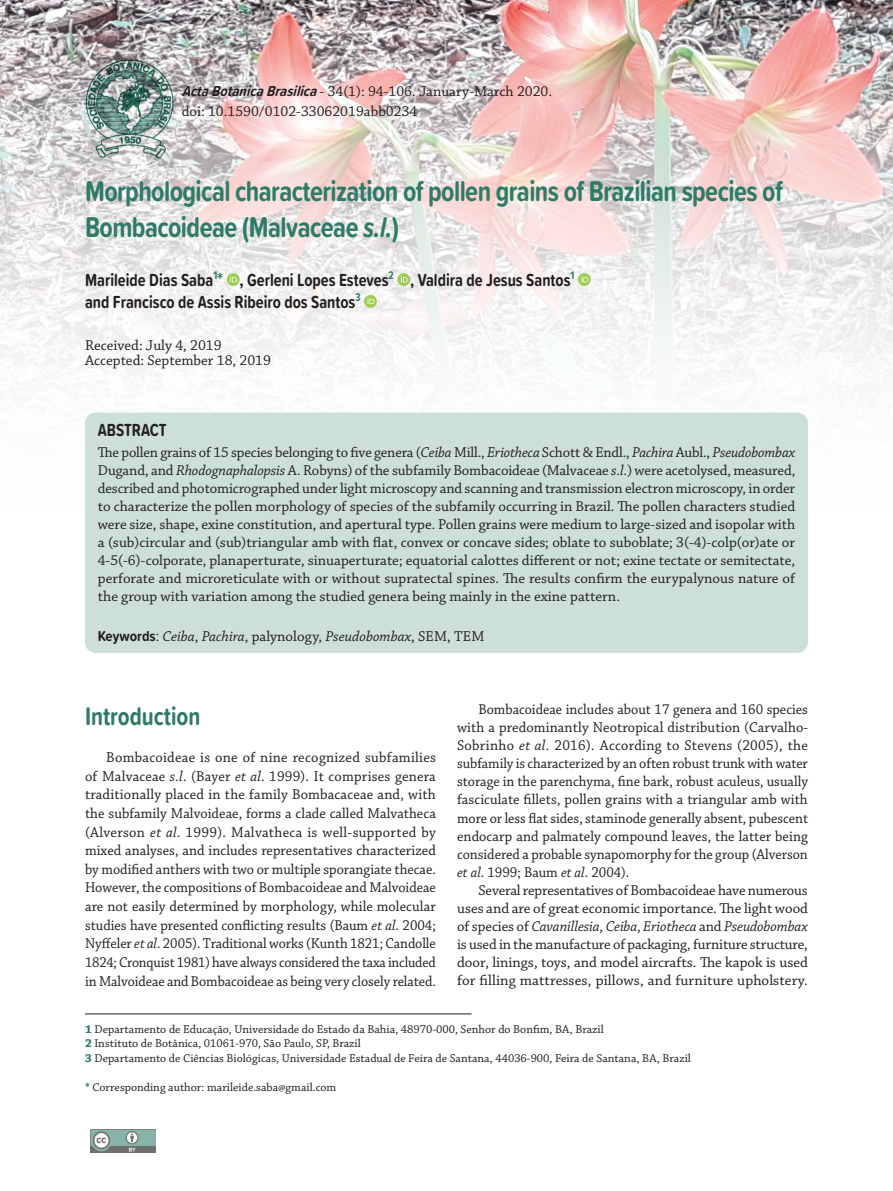
<style>
.page{position:relative;width:893px;height:1191px;background:#fff}
.page>*{position:absolute;margin:0;border:0;box-sizing:border-box;transform-origin:0 0}
.t1{font:700 29.7px/36.2px "Proxima Soft Cond";letter-spacing:-.02em;color:#2f7b67;scale:.91 1}
.t2{font:700 26.4px "Proxima Soft Cond";color:#2f7b67;scale:.91 1}
.t3{font:700 18.15px/21.8px "Proxima Soft Cond";color:#231f20;scale:.91 1}
.t4{font:15px/18.1px "Chaparral Pro";color:#231f20;text-align:justify}
.t5{font:15px/18.1px "Chaparral Pro";color:#231f20;text-align:justify;scale:.95 1}
.t6{font:italic 15px "Chaparral Pro";color:#231f20}
.t7{font:12px/14.4px "Chaparral Pro";color:#231f20}
.s1{font-family:"Proxima Soft Cond";font-weight:700;font-style:italic}
.s2{font-style:italic}
.s3{font-size:19.8px;color:#2f7b67}
.s4{font-family:"Proxima Soft Cond";font-weight:700;font-style:normal}
.s5{font-family:"Proxima Soft Cond";font-style:normal}
.s6{font-style:normal}
.s7{font-weight:700;color:#2f7b67}
</style>
<div class="page">
<img style="left:0;top:0;width:893px;height:377px">
<div style="left:85px;top:412px;width:723px;height:241px;background:#cddfdb;border-radius:11px"></div>
<hr style="left:85px;top:1013px;width:387px;height:1px;background:#231f20">
<img style="left:91px;top:1129px;width:65px;height:23px">
<img style="left:82px;top:54px;width:98px;height:111px">
<svg style="left:227px;top:273px;width:13px;height:13px"></svg>
<svg style="left:230px;top:275px;width:7px;height:7px"></svg>
<svg style="left:397px;top:273px;width:13px;height:13px"></svg>
<svg style="left:401px;top:275px;width:7px;height:7px"></svg>
<svg style="left:578px;top:273px;width:13px;height:13px"></svg>
<svg style="left:581px;top:275px;width:7px;height:7px"></svg>
<svg style="left:364px;top:295px;width:13px;height:13px"></svg>
<svg style="left:367px;top:297px;width:7px;height:7px"></svg>
<p class="t4" style="left:182px;top:82px;width:372px"><span class="s1">ActaBotanicaBrasilica</span>- 34(1): 94-106. January-March 2020.</p>
<p class="t4" style="left:182px;top:103px;width:237px">doi: 10.1590/0102-33062019abb0234</p>
<h1 class="t1" style="left:85px;top:171px;width:768px">Morphological characterization of pollen grains of Brazilian species of<br>Bombacoideae (Malvaceae <span class="s2">s.l.</span>)</h1>
<p class="t3" style="left:85px;top:268px;width:539px">Marileide Dias Saba<sup>1</sup><span class="s3">*</span> , Gerleni Lopes Esteves<sup>2</sup> , Valdira de Jesus Santos<sup>1 </sup>and Francisco de Assis Ribeiro dos Santos<sup>3</sup></p>
<p class="t4" style="left:85px;top:339px;width:187px;line-height:15px">Received: July 4, 2019<br>Accepted: September 18, 2019</p>
<p class="t3" style="left:98px;top:419px;width:77px">ABSTRACT</p>
<p class="t4" style="left:98px;top:443px;width:699px">The pollen grains of 15 species belonging to five genera (<span class="s2">Ceiba</span> Mill., <span class="s2">Eriotheca</span> Schott &amp; Endl., <span class="s2">Pachira</span> Aubl., <span class="s2">Pseudobombax </span>Dugand, and <span class="s2">Rhodognaphalopsis</span> A. Robyns) of the subfamily Bombacoideae (Malvaceae <span class="s2">s.l.</span>) were acetolysed, measured, described and photomicrographed under light microscopy and scanning and transmission electron microscopy, in order to characterize the pollen morphology of species of the subfamily occurring in Brazil. The pollen characters studied were size, shape, exine constitution, and apertural type. Pollen grains were medium to large-sized and isopolar with a (sub)circular and (sub)triangular amb with flat, convex or concave sides; oblate to suboblate; 3(-4)-colp(or)ate or 4-5(-6)-colporate, planaperturate, sinuaperturate; equatorial calottes different or not; exine tectate or semitectate, perforate and microreticulate with or without supratectal spines. The results confirm the eurypalynous nature of the group with variation among the studied genera being mainly in the exine pattern.</p>
<p class="t6" style="left:98px;top:627px;width:388px"><span class="s4">Keywords</span><span class="s5">:</span> Ceiba<span class="s6">,</span> Pachira<span class="s6">, palynology,</span> Pseudobombax<span class="s6">, SEM, TEM</span></p>
<p class="t5" style="left:457px;top:701px;width:371px;text-indent:21px">Bombacoideae includes about 17 genera and 160 species with a predominantly Neotropical distribution (Carvalho-Sobrinho <span class="s2">et al</span>. 2016). According to Stevens (2005), the subfamily is characterized by an often robust trunk with water storage in the parenchyma, fine bark, robust aculeus, usually fasciculate fillets, pollen grains with a triangular amb with more or less flat sides, staminode generally absent, pubescent endocarp and palmately compound leaves, the latter being considered a probable synapomorphy for the group (Alverson <span class="s2">et al</span>. 1999; Baum <span class="s2">et al</span>. 2004).</p>
<p class="t4" style="left:457px;top:881px;width:352px;text-indent:21px">Several representatives of Bombacoideae have numerous uses and are of great economic importance. The light wood of species of <span class="s2">Cavanillesia</span>, <span class="s2">Ceiba</span>, <span class="s2">Eriotheca</span> and <span class="s2">Pseudobombax </span>is used in the manufacture of packaging, furniture structure, door, linings, toys, and model aircrafts. The kapok is used for filling mattresses, pillows, and furniture upholstery.</p>
<p class="t7" style="left:85px;top:1022px;width:607px"><span class="s7">1</span> Departamento de Educação, Universidade do Estado da Bahia, 48970-000, Senhor do Bonfim, BA, Brazil<br><span class="s7">2</span> Instituto de Botânica, 01061-970, São Paulo, SP, Brazil<br><span class="s7">3</span> Departamento de Ciências Biológicas, Universidade Estadual de Feira de Santana, 44036-900, Feira de Santana, BA, Brazil</p>
<p class="t7" style="left:85px;top:1080px;width:253px"><span class="s7">*</span> Corresponding author: marileide.saba@gmail.com</p>
<h2 class="t2" style="left:85px;top:696px;width:128px">Introduction</h2>
<p class="t4" style="left:85px;top:748px;width:352px;line-height:18.6px;text-indent:21px">Bombacoideae is one of nine recognized subfamilies of Malvaceae <span class="s2">s.l</span>. (Bayer <span class="s2">et al</span>. 1999). It comprises genera traditionally placed in the family Bombacaceae and, with the subfamily Malvoideae, forms a clade called Malvatheca (Alverson <span class="s2">et al</span>. 1999). Malvatheca is well-supported by mixed analyses, and includes representatives characterized by modified anthers with two or multiple sporangiate thecae.<br>However, the compositions of Bombacoideae and Malvoideae are not easily determined by morphology, while molecular studies have presented conflicting results (Baum <span class="s2">et al</span>. 2004; Nyffeler <span class="s2">et al</span>. 2005). Traditional works (Kunth 1821; Candolle 1824; Cronquist 1981) have always considered the taxa included in Malvoideae and Bombacoideae as being very closely related.</p>
</div>
